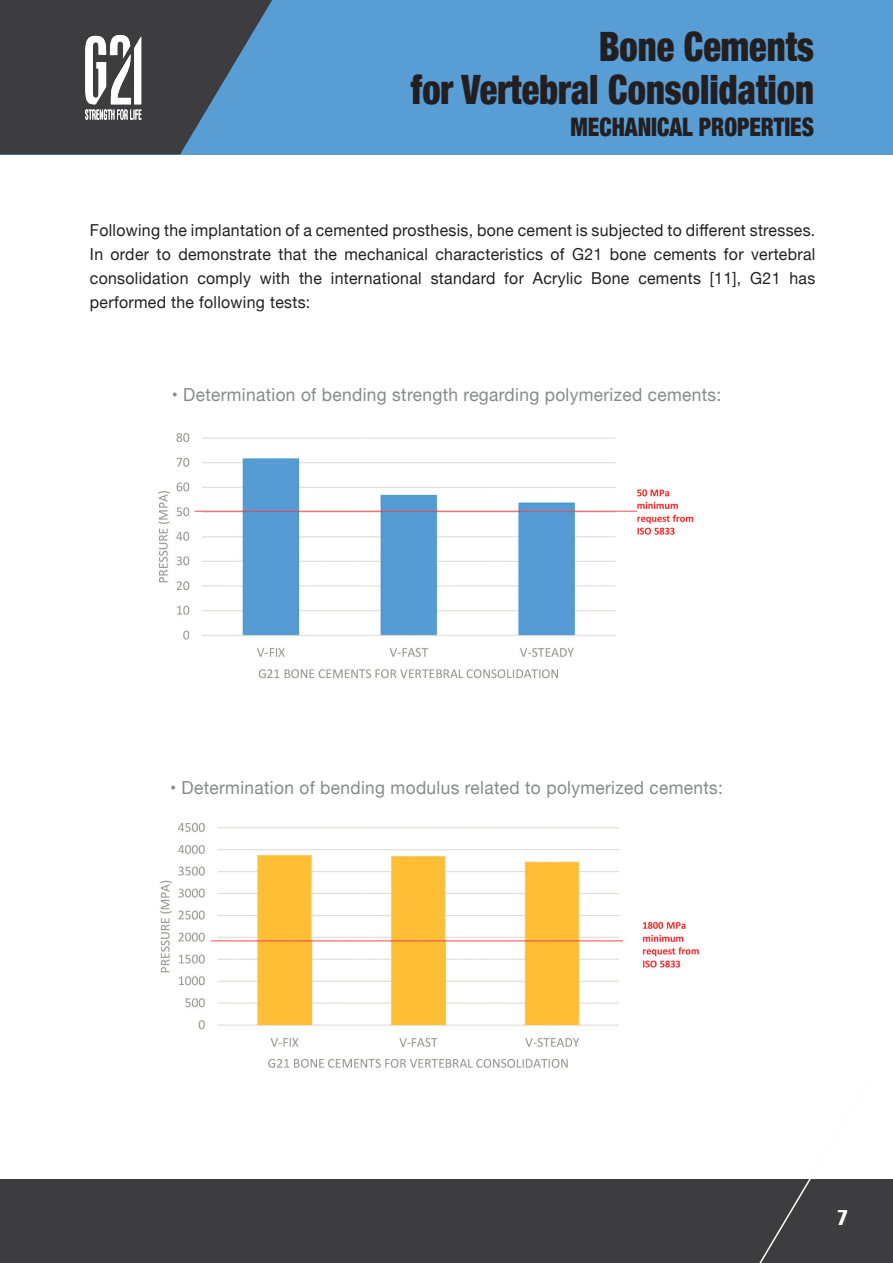
<style>
.page{position:relative;width:893px;height:1263px;background:#fff}
.page>*{position:absolute;margin:0;border:0;box-sizing:border-box;transform-origin:0 0}
.t1{font:900 condensed 40.5px "Helvetica Neue";color:#231f20;scale:.9 1}
.t2{font:900 condensed 25.5px "Helvetica Neue";color:#231f20;scale:.9 1}
.t3{font:21px "Helvetica LT Std Comp";color:#fff}
.t4{font:18px "Helvetica Neue";letter-spacing:.02em;color:#87898c;scale:.96 1}
.t5{font:16.5px/24px "Helvetica Neue";letter-spacing:.02em;color:#231f20;text-align:justify;scale:.96 1}
</style>
<div class="page">
<div style="left:0;top:1180px;width:893px;height:83px;background:#3d3d40"></div>
<svg style="left:727px;top:1179px;width:142px;height:84px"></svg>
<div style="left:0;top:0;width:893px;height:154px;background:#599dd5"></div>
<img style="left:158px;top:433px;width:536px;height:246px">
<img style="left:160px;top:823px;width:539px;height:245px">
<svg style="left:0;top:0;width:272px;height:154px"></svg>
<p class="t1" style="left:599px;top:13px;width:241px">Bone Cements</p>
<p class="t1" style="left:411px;top:57px;width:449px">for Vertebral Consolidation</p>
<p class="t2" style="left:570px;top:106px;width:272px">MECHANICAL PROPERTIES</p>
<p class="t5" style="left:90px;top:220px;width:757px">Following the implantation of a cemented prosthesis, bone cement is subjected to different stresses.</p>
<p class="t5" style="left:90px;top:244px;width:757px">In order to demonstrate that the mechanical characteristics of G21 bone cements for vertebral consolidation comply with the international standard for Acrylic Bone cements [11], G21 has performed the following tests:</p>
<p class="t4" style="left:172px;top:381px;width:574px">• Determination of bending strength regarding polymerized cements:</p>
<p class="t4" style="left:170px;top:775px;width:577px">• Determination of bending modulus related to polymerized cements:</p>
<p class="t3" style="left:838px;top:1204px;width:11px">7</p>
</div>
